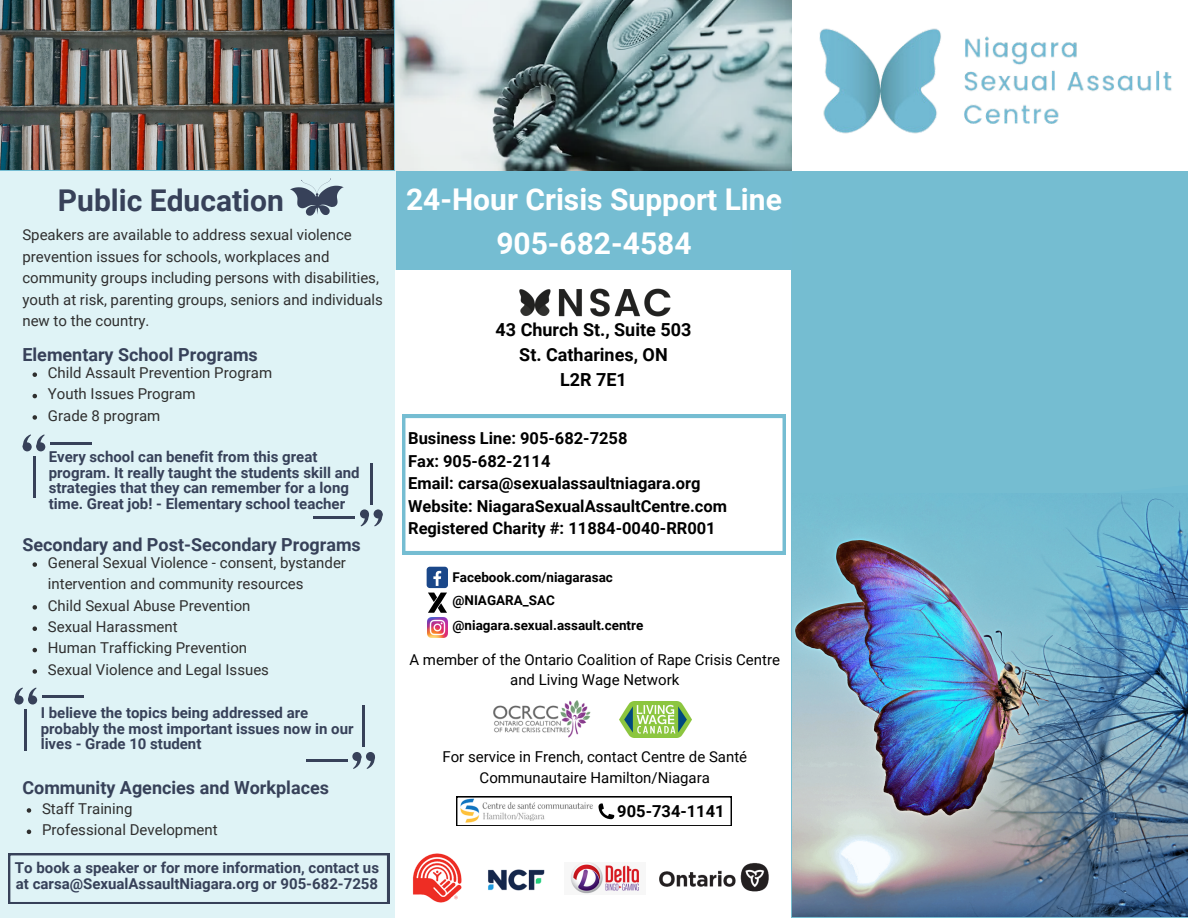
<style>
.page{position:relative;width:1188px;height:918px;background:#dff3f6}
.page>*{position:absolute;margin:0;border:0;box-sizing:border-box;transform-origin:0 0}
.t1{font:700 30px "Roboto";color:#fff}
.t2{font:700 30px "Roboto";color:#374159}
.t3{font:700 18px "Roboto";color:#374159}
.t4{font:700 18px "Roboto";color:#000}
.t5{font:700 16.5px "Roboto";color:#000}
.t6{font:15px/21.3px "Roboto";color:#2f2f2f}
.t7{font:700 15px/15.8px "Roboto";color:#374159}
.t8{font:15px/20.2px "Roboto";color:#000;text-align:center}
.t9{font:700 13.5px "Roboto";color:#000}
</style>
<div class="page">
<div style="left:780px;top:7px;width:408px;height:911px;background:#73bcd1"></div>
<div style="left:396px;top:167px;width:396px;height:104px;background:#75bdd2"></div>
<img style="left:0;top:0;width:793px;height:170px">
<div style="left:395px;top:270px;width:396px;height:648px;background:#fff"></div>
<img style="left:519px;top:288px;width:152px;height:29px">
<svg style="left:402px;top:415px;width:384px;height:139px"></svg>
<div style="left:427px;top:567px;width:21px;height:21px;background:#1a4789;border-radius:3px"></div>
<svg style="left:433px;top:571px;width:8px;height:15px"></svg>
<svg style="left:428px;top:593px;width:19px;height:20px"></svg>
<img style="left:427px;top:617px;width:21px;height:21px">
<img style="left:493px;top:700px;width:98px;height:38px">
<img style="left:619px;top:701px;width:72px;height:36px">
<svg style="left:456px;top:796px;width:276px;height:30px"></svg>
<img style="left:413px;top:853px;width:49px;height:50px">
<img style="left:570px;top:862px;width:69px;height:32px">
<svg style="left:793px;top:0;width:395px;height:170px;background:#e7f2f6"></svg>
<svg style="left:290px;top:179px;width:54px;height:37px"></svg>
<svg style="left:22px;top:434px;width:23px;height:16px"></svg>
<hr style="left:33px;top:456px;width:2px;height:42px;background:#374159">
<hr style="left:50px;top:442px;width:42px;height:2px;background:#374159">
<svg style="left:360px;top:509px;width:9px;height:9px"></svg>
<svg style="left:360px;top:511px;width:23px;height:16px"></svg>
<hr style="left:370px;top:463px;width:2px;height:42px;background:#374159">
<hr style="left:314px;top:517px;width:41px;height:2px;background:#374159">
<svg style="left:14px;top:687px;width:23px;height:16px"></svg>
<hr style="left:25px;top:709px;width:2px;height:42px;background:#374159">
<hr style="left:42px;top:695px;width:41px;height:2px;background:#374159">
<svg style="left:353px;top:753px;width:22px;height:16px"></svg>
<hr style="left:363px;top:705px;width:2px;height:42px;background:#374159">
<hr style="left:306px;top:759px;width:42px;height:2px;background:#374159">
<svg style="left:8px;top:853px;width:381px;height:51px"></svg>
<img style="left:793px;top:495px;width:395px;height:422px">
<img style="left:659px;top:863px;width:110px;height:29px">
<img style="left:488px;top:869px;width:57px;height:22px">
<svg style="left:33px;top:372px;width:4px;height:5px"></svg>
<svg style="left:33px;top:394px;width:4px;height:4px"></svg>
<svg style="left:33px;top:415px;width:4px;height:5px"></svg>
<svg style="left:33px;top:562px;width:4px;height:5px"></svg>
<svg style="left:33px;top:605px;width:4px;height:5px"></svg>
<svg style="left:33px;top:626px;width:4px;height:5px"></svg>
<svg style="left:33px;top:648px;width:4px;height:4px"></svg>
<svg style="left:33px;top:669px;width:4px;height:5px"></svg>
<svg style="left:27px;top:808px;width:4px;height:5px"></svg>
<svg style="left:27px;top:830px;width:4px;height:4px"></svg>
<p class="t2" style="left:58px;top:183px;width:228px">Public Education</p>
<p class="t6" style="left:22px;top:225px;width:362px">Speakers are available to address sexual violence prevention issues for schools, workplaces and community groups including persons with disabilities, youth at risk, parenting groups, seniors and individuals new to the country.</p>
<p class="t3" style="left:22px;top:344px;width:237px">Elementary School Programs</p>
<p class="t6" style="left:48px;top:362px;width:226px">Child Assault Prevention Program</p>
<p class="t6" style="left:48px;top:384px;width:149px">Youth Issues Program</p>
<p class="t6" style="left:48px;top:405px;width:114px">Grade 8 program</p>
<p class="t7" style="left:49px;top:449px;width:312px">Every school can benefit from this great program. It really taught the students skill and strategies that they can remember for a long time. Great job! - Elementary school teacher</p>
<p class="t3" style="left:22px;top:534px;width:340px">Secondary and Post-Secondary Programs</p>
<p class="t6" style="left:48px;top:552px;width:300px">General Sexual Violence - consent, bystander intervention and community resources</p>
<p class="t6" style="left:48px;top:595px;width:204px">Child Sexual Abuse Prevention</p>
<p class="t6" style="left:48px;top:616px;width:131px">Sexual Harassment</p>
<p class="t6" style="left:48px;top:638px;width:201px">Human Trafficking Prevention</p>
<p class="t6" style="left:48px;top:659px;width:223px">Sexual Violence and Legal Issues</p>
<p class="t7" style="left:41px;top:705px;width:314px">I believe the topics being addressed are probably the most important issues now in our lives - Grade 10 student</p>
<p class="t3" style="left:22px;top:777px;width:308px">Community Agencies and Workplaces</p>
<p class="t6" style="left:42px;top:798px;width:92px">Staff Training</p>
<p class="t6" style="left:42px;top:819px;width:177px">Professional Development</p>
<p class="t7" style="left:15px;top:860px;width:366px">To book a speaker or for more information, contact us at carsa@SexualAssaultNiagara.org or 905-682-7258</p>
<p class="t1" style="left:406px;top:183px;width:377px">24-Hour Crisis Support Line</p>
<p class="t1" style="left:496px;top:226px;width:197px">905-682-4584</p>
<p class="t4" style="left:496px;top:320px;width:197px">43 Church St., Suite 503</p>
<p class="t4" style="left:519px;top:344px;width:150px">St. Catharines, ON</p>
<p class="t4" style="left:560px;top:369px;width:68px">L2R 7E1</p>
<p class="t5" style="left:408px;top:429px;width:221px">Business Line: 905-682-7258</p>
<p class="t5" style="left:408px;top:451px;width:144px">Fax: 905-682-2114</p>
<p class="t5" style="left:408px;top:474px;width:294px">Email: carsa@sexualassaultniagara.org</p>
<p class="t5" style="left:408px;top:496px;width:321px">Website: NiagaraSexualAssaultCentre.com</p>
<p class="t5" style="left:408px;top:519px;width:309px">Registered Charity #: 11884-0040-RR001</p>
<p class="t9" style="left:453px;top:570px;width:162px">Facebook.com/niagarasac</p>
<p class="t9" style="left:453px;top:593px;width:104px">@NIAGARA_SAC</p>
<p class="t9" style="left:453px;top:618px;width:192px">@niagara.sexual.assault.centre</p>
<p class="t8" style="left:409px;top:650px;width:372px">A member of the Ontario Coalition of Rape Crisis Centre and Living Wage Network</p>
<p class="t8" style="left:442px;top:747px;width:306px">For service in French, contact Centre de Santé</p>
<p class="t8" style="left:480px;top:767px;width:232px">Communautaire Hamilton/Niagara</p>
<p class="t5" style="left:617px;top:802px;width:109px">905-734-1141</p>
</div>
